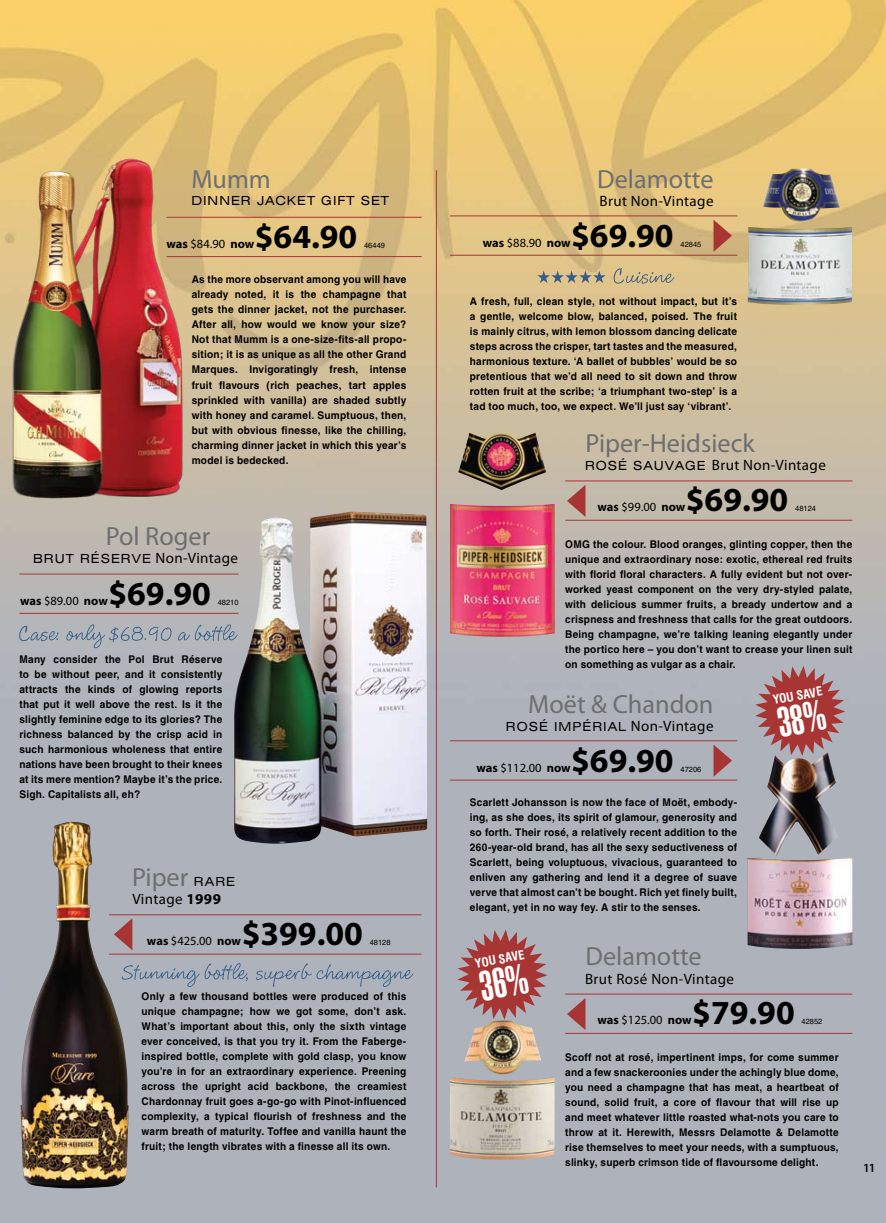
<style>
.page{position:relative;width:886px;height:1223px;background:#fff}
.page>*{position:absolute;margin:0;border:0;box-sizing:border-box;transform-origin:0 0}
.t1{font:700 33.75px "Myriad Pro";color:#000}
.t2{font:26.25px "Myriad Pro";color:#6d6f71}
.t3{font:15px "Myriad Pro";letter-spacing:.025em;color:#000}
.t4{font:expanded 12.5px "Swiss 721 BT";letter-spacing:.08em;color:#000}
.t5{font:700 12.5px "Myriad Pro";letter-spacing:-.005em;color:#000}
.t6{font:12.5px "Myriad Pro";color:#000}
.t7{font:600 12.5px "Myriad Pro";color:#000}
.t8{font:700 condensed 12.38px "Swiss 721 BT";color:#fff}
.t9{font:700 10.62px/15px "Helvetica";letter-spacing:.02em;color:#000;text-align:justify;scale:.95 1}
.t10{font:7.5px "Helvetica";color:#000}
.s1{font-weight:400}
.s2{font-family:"Myriad Pro";font-stretch:normal;font-size:15px}
.s3{font-family:"Swiss 721 BT";font-stretch:expanded;font-size:12.5px;color:#000}
.s4{font-weight:700}
.s5{font-family:"Swiss 721 BT";font-stretch:expanded;font-size:12.5px}
</style>
<div class="page">
<img style="left:0;top:0;width:886px;height:1222px">
<img style="left:233px;top:511px;width:194px;height:333px">
<img style="left:2px;top:153px;width:186px;height:352px">
<img style="left:450px;top:504px;width:105px;height:132px">
<img style="left:458px;top:433px;width:88px;height:57px">
<img style="left:759px;top:756px;width:79px;height:99px">
<img style="left:747px;top:857px;width:105px;height:91px">
<hr style="left:436px;top:170px;width:1px;height:1017px;background:#a73534">
<hr style="left:450px;top:255px;width:287px;height:1px;background:#a73534">
<hr style="left:450px;top:215px;width:287px;height:1px;background:#a73534">
<hr style="left:167px;top:256px;width:255px;height:1px;background:#a73534">
<hr style="left:167px;top:217px;width:255px;height:1px;background:#a73534">
<svg style="left:713px;top:220px;width:19px;height:32px"></svg>
<svg style="left:567px;top:485px;width:18px;height:32px"></svg>
<hr style="left:565px;top:520px;width:287px;height:1px;background:#a73534">
<hr style="left:565px;top:480px;width:287px;height:1px;background:#a73534">
<hr style="left:19px;top:613px;width:220px;height:1px;background:#a73534">
<hr style="left:19px;top:573px;width:220px;height:1px;background:#a73534">
<svg style="left:128px;top:963px;width:285px;height:24px;background:#9fa8b5"></svg>
<hr style="left:109px;top:953px;width:312px;height:1px;background:#a73534">
<hr style="left:109px;top:914px;width:312px;height:1px;background:#a73534">
<svg style="left:128px;top:918px;width:4px;height:32px"></svg>
<hr style="left:450px;top:779px;width:287px;height:1px;background:#a73534">
<hr style="left:450px;top:740px;width:287px;height:1px;background:#a73534">
<svg style="left:713px;top:744px;width:19px;height:32px"></svg>
<svg style="left:567px;top:998px;width:18px;height:32px"></svg>
<hr style="left:565px;top:1032px;width:287px;height:1px;background:#a73534">
<hr style="left:565px;top:993px;width:287px;height:1px;background:#a73534">
<img style="left:21px;top:821px;width:107px;height:368px">
<img style="left:762px;top:169px;width:78px;height:53px">
<img style="left:748px;top:227px;width:104px;height:78px">
<img style="left:450px;top:1077px;width:104px;height:82px">
<img style="left:464px;top:1020px;width:77px;height:54px">
<svg style="left:19px;top:624px;width:219px;height:24px;background:#a4acb4"></svg>
<svg style="left:537px;top:268px;width:137px;height:16px;background:#beb08a"></svg>
<svg style="left:755px;top:666px;width:90px;height:90px;background:#aa686b"></svg>
<svg style="left:457px;top:929px;width:90px;height:90px;background:#a9686b"></svg>
<h2 class="t2" style="left:191px;top:163px;width:81px">Mumm</h2>
<p class="t4" style="left:191px;top:193px;width:199px">DINNER JACKET GIFT SET</p>
<h1 class="t1" style="left:255px;top:214px;width:104px">$64.90</h1>
<p class="t5" style="left:167px;top:235px;width:89px">was <span class="s1">$84.90</span> now</p>
<p class="t10" style="left:364px;top:241px;width:22px">46449</p>
<p class="t9" style="left:192px;top:272px;width:227px">As the more observant among you will have already noted, it is the champagne that gets the dinner jacket, not the purchaser.<br>After all, how would we know your size?<br>Not that Mumm is a one-size-fits-all propo&shy;sition; it is as unique as all the other Grand Marques. Invigoratingly fresh, intense fruit flavours (rich peaches, tart apples sprinkled with vanilla) are shaded subtly with honey and caramel. Sumptuous, then, but with obvious finesse, like the chilling, charming dinner jacket in which this year’s model is bedecked.</p>
<h2 class="t2" style="left:106px;top:520px;width:106px">Pol Roger</h2>
<p class="t4" style="left:33px;top:551px;width:206px">B RUT RÉSERVE <span class="s2">Non-Vintage</span></p>
<h1 class="t1" style="left:108px;top:571px;width:104px">$69.90</h1>
<p class="t5" style="left:20px;top:592px;width:89px">was <span class="s1">$89.00</span> now</p>
<p class="t10" style="left:218px;top:597px;width:22px">48210</p>
<p class="t9" style="left:19px;top:651px;width:215px">Many consider the Pol Brut Réserve to be without peer, and it consistently attracts the kinds of glowing reports that put it well above the rest. Is it the slightly feminine edge to its glories? The richness balanced by the crisp acid in such harmonious wholeness that entire nations have been brought to their knees at its mere mention? Maybe it’s the price.<br>Sigh. Capitalists all, eh?</p>
<h2 class="t2" style="left:132px;top:860px;width:105px">Piper <span class="s3">RARE</span></h2>
<h3 class="t3" style="left:132px;top:890px;width:90px">Vintage <span class="s4">1999</span></h3>
<h1 class="t1" style="left:242px;top:912px;width:123px">$399.00</h1>
<p class="t6" style="left:147px;top:933px;width:96px"><span class="s4">was</span> $425.00 <span class="s4">now</span></p>
<p class="t10" style="left:370px;top:938px;width:22px">48128</p>
<p class="t9" style="left:142px;top:988px;width:280px">Only a few thousand bottles were produced of this unique champagne; how we got some, don’t ask.<br>What’s important about this, only the sixth vintage ever conceived, is that you try it. From the Faberge&shy;inspired bottle, complete with gold clasp, you know you’re in for an extraordinary experience. Preening across the upright acid backbone, the creamiest Chardonnay fruit goes a-go-go with Pinot-influenced complexity, a typical flourish of freshness and the warm breath of maturity. Toffee and vanilla haunt the fruit; the length vibrates with a finesse all its own.</p>
<h2 class="t2" style="left:597px;top:163px;width:118px">Delamotte</h2>
<h3 class="t3" style="left:599px;top:192px;width:115px">Brut Non-Vintage</h3>
<h1 class="t1" style="left:571px;top:214px;width:104px">$69.90</h1>
<p class="t5" style="left:483px;top:235px;width:89px">was <span class="s1">$88.90</span> now</p>
<p class="t10" style="left:680px;top:240px;width:22px">42845</p>
<p class="t9" style="left:470px;top:293px;width:283px">A fresh, full, clean style, not without impact, but it’s a gentle, welcome blow, balanced, poised. The fruit is mainly citrus, with lemon blossom dancing delicate steps across the crisper, tart tastes and the measured, harmonious texture. ‘A ballet of bubbles’ would be so pretentious that we’d all need to sit down and throw rotten fruit at the scribe; ‘a triumphant two-step’ is a tad too much, too, we expect. We’ll just say ‘vibrant’.</p>
<h2 class="t2" style="left:585px;top:427px;width:171px">Piper-Heidsieck</h2>
<h3 class="t3" style="left:585px;top:456px;width:242px"><span class="s5">ROSÉ SAUVAGE</span> Brut Non-Vintage</h3>
<h1 class="t1" style="left:686px;top:478px;width:104px">$69.90</h1>
<p class="t5" style="left:597px;top:499px;width:89px">was <span class="s1">$99.00</span> now</p>
<p class="t10" style="left:795px;top:504px;width:22px">48124</p>
<p class="t9" style="left:565px;top:536px;width:304px">OMG the colour. Blood oranges, glinting copper, then the unique and extraordinary nose: exotic, ethereal red fruits with florid floral characters. A fully evident but not over&shy;worked yeast component on the very dry-styled palate, with delicious summer fruits, a bready undertow and a crispness and freshness that calls for the great outdoors.<br>Being champagne, we’re talking leaning elegantly under the portico here – you don’t want to crease your linen suit on something as vulgar as a chair.</p>
<h2 class="t2" style="left:528px;top:688px;width:187px">Moët &amp; Chandon</h2>
<p class="t4" style="left:506px;top:719px;width:209px">ROSÉ IMPÉRIAL <span class="s2">Non-Vintage</span></p>
<h1 class="t1" style="left:571px;top:739px;width:104px">$69.90</h1>
<p class="t6" style="left:476px;top:760px;width:96px"><span class="s4">was</span> $112.00 <span class="s4">now</span></p>
<p class="t10" style="left:680px;top:765px;width:22px">47206</p>
<p class="t9" style="left:470px;top:794px;width:283px">Scarlett Johansson is now the face of Moët, embody&shy;ing, as she does, its spirit of glamour, generosity and so forth. Their rosé, a relatively recent addition to the 260-year-old brand, has all the sexy seductiveness of Scarlett, being voluptuous, vivacious, guaranteed to enliven any gathering and lend it a degree of suave verve that almost can’t be bought. Rich yet finely built, elegant, yet in no way fey. A stir to the senses.</p>
<p class="t8" style="left:771px;top:692px;width:52px;rotate:-10deg">YOU SAVE</p>
<p class="t8" style="left:474px;top:956px;width:52px;rotate:-10deg">YOU SAVE</p>
<h2 class="t2" style="left:585px;top:940px;width:118px">Delamotte</h2>
<h3 class="t3" style="left:585px;top:969px;width:150px">Brut Rosé Non-Vintage</h3>
<h1 class="t1" style="left:692px;top:990px;width:104px">$79.90</h1>
<p class="t6" style="left:597px;top:1012px;width:96px"><span class="s4">was</span> $125.00 <span class="s4">now</span></p>
<p class="t10" style="left:801px;top:1017px;width:22px">42852</p>
<p class="t9" style="left:565px;top:1049px;width:289px">Scoff not at rosé, impertinent imps, for come summer and a few snackeroonies under the achingly blue dome, you need a champagne that has meat, a heartbeat of sound, solid fruit, a core of flavour that will rise up and meet whatever little roasted what-nots you care to throw at it. Herewith, Messrs Delamotte &amp; Delamotte rise themselves to meet your needs, with a sumptuous, slinky, superb crimson tide of flavoursome delight.</p>
<p class="t7" style="left:863px;top:1159px;width:14px">11</p>
</div>
